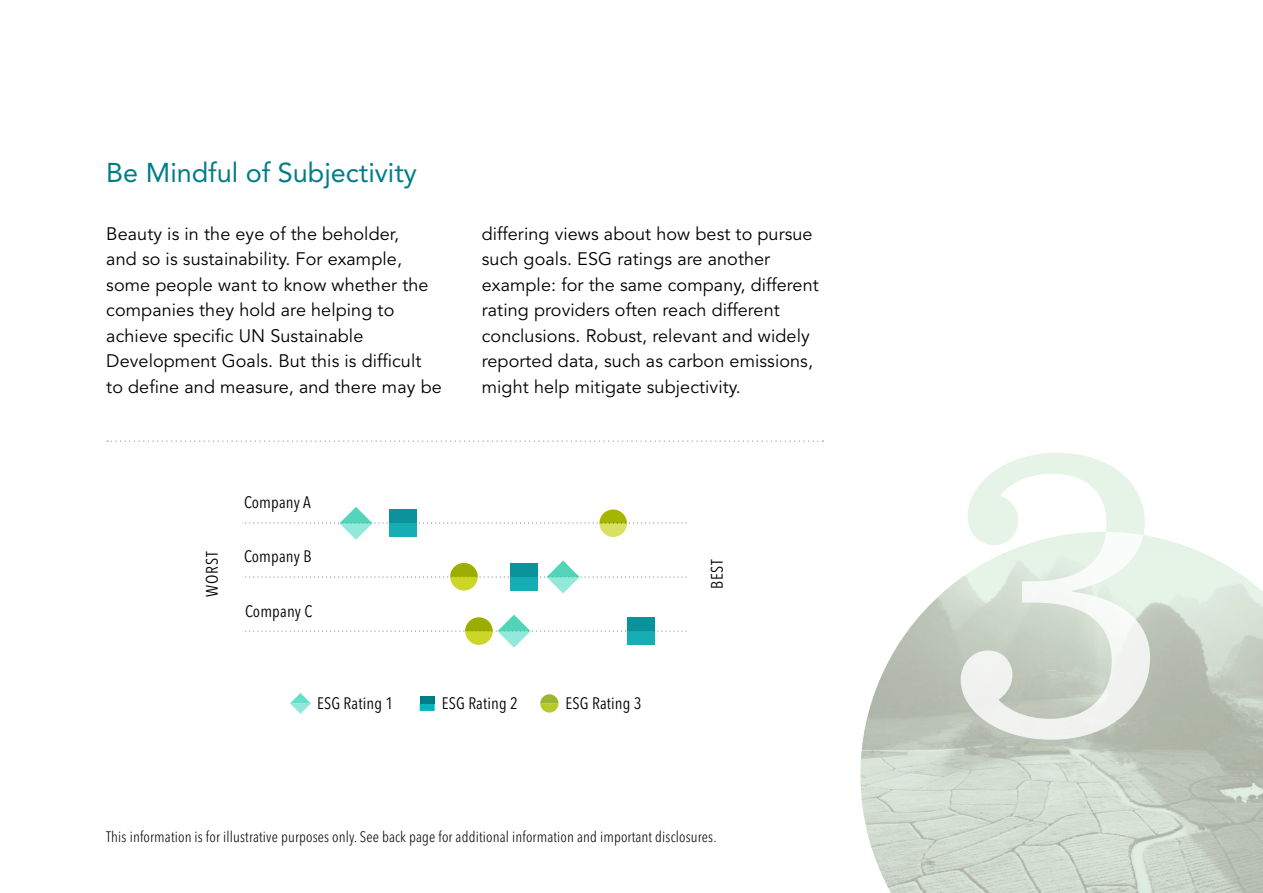
<style>
.page{position:relative;width:1263px;height:893px;background:#fff}
.page>*{position:absolute;margin:0;border:0;box-sizing:border-box;transform-origin:0 0}
.t1{font:27px "Avenir LT Std";color:#007d87}
.t2{font:18px/25.5px "Avenir LT Std";letter-spacing:.005em;color:#000}
.t3{font:condensed 16.5px "Avenir Next LT Pro";letter-spacing:.01em;color:#000}
.t4{font:300 condensed 15px "Avenir Next LT Pro";letter-spacing:.01em;color:#000}
</style>
<div class="page">
<img style="left:860px;top:536px;width:403px;height:357px">
<svg style="left:107px;top:440px;width:716px;height:2px"></svg>
<svg style="left:245px;top:507px;width:441px;height:33px"></svg>
<div style="left:390px;top:510px;width:27px;height:27px;background:#17adb4"></div>
<div style="left:390px;top:510px;width:27px;height:13px;background:#0b929b"></div>
<svg style="left:245px;top:561px;width:441px;height:32px"></svg>
<div style="left:510px;top:563px;width:27px;height:27px;background:#17adb4"></div>
<div style="left:510px;top:563px;width:27px;height:14px;background:#0b929b"></div>
<svg style="left:245px;top:615px;width:441px;height:33px"></svg>
<div style="left:627px;top:617px;width:27px;height:28px;background:#17adb4"></div>
<div style="left:627px;top:617px;width:27px;height:14px;background:#0b929b"></div>
<svg style="left:290px;top:693px;width:21px;height:21px"></svg>
<svg style="left:420px;top:703px;width:15px;height:8px"></svg>
<div style="left:420px;top:696px;width:15px;height:7px;background:#007d87"></div>
<svg style="left:540px;top:694px;width:18px;height:18px"></svg>
<svg style="left:961px;top:535px;width:189px;height:205px"></svg>
<svg style="left:968px;top:453px;width:177px;height:92px"></svg>
<h1 class="t1" style="left:106px;top:157px;width:312px">Be Mindful of Subjectivity</h1>
<p class="t2" style="left:106px;top:221px;width:337px">Beauty is in the eye of the beholder,<br>and so is sustainability. For example, some people want to know whether the companies they hold are helping to achieve specific UN Sustainable Development Goals. But this is difficult to define and measure, and there may be</p>
<p class="t2" style="left:482px;top:221px;width:338px">differing views about how best to pursue such goals. ESG ratings are another example: for the same company, different rating providers often reach different conclusions. Robust, relevant and widely reported data, such as carbon emissions, might help mitigate subjectivity.</p>
<p class="t3" style="left:202px;top:597px;width:47px;rotate:-90deg">WORST</p>
<p class="t3" style="left:244px;top:493px;width:68px">Company A</p>
<p class="t3" style="left:244px;top:547px;width:69px">Company B</p>
<p class="t3" style="left:245px;top:601px;width:69px">Company C</p>
<p class="t3" style="left:317px;top:694px;width:78px">ESG Rating 1</p>
<p class="t3" style="left:442px;top:694px;width:78px">ESG Rating 2</p>
<p class="t3" style="left:565px;top:694px;width:78px">ESG Rating 3</p>
<p class="t3" style="left:707px;top:589px;width:32px;rotate:-90deg">BEST</p>
<p class="t4" style="left:106px;top:828px;width:612px">This information is for illustrative purposes only. See back page for additional information and important disclosures.</p>
</div>
